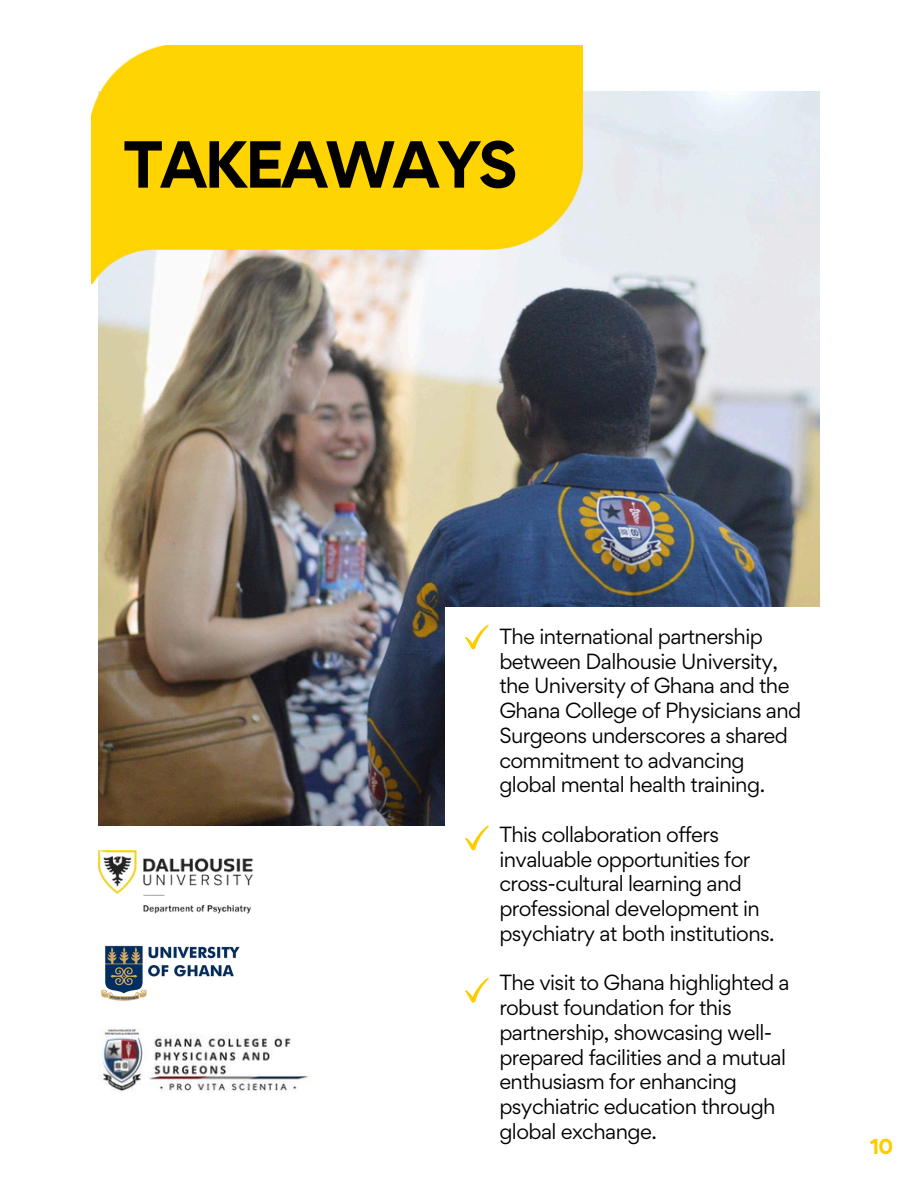
<style>
.page{position:relative;width:918px;height:1188px;background:#fff}
.page>*{position:absolute;margin:0;border:0;box-sizing:border-box;transform-origin:0 0}
.t1{font:700 59.25px "Gordita";letter-spacing:-.05em;color:#000}
.t2{font:19.5px/24.8px "Gordita";letter-spacing:-.03em;color:#000}
.t3{font:700 19.35px "Gordita";color:#fc0}
</style>
<div class="page">
<img style="left:98px;top:92px;width:721px;height:733px">
<div style="left:445px;top:607px;width:381px;height:580px;background:#fff"></div>
<img style="left:92px;top:46px;width:490px;height:237px">
<img style="left:98px;top:850px;width:155px;height:64px">
<img style="left:101px;top:945px;width:139px;height:56px">
<svg style="left:465px;top:625px;width:23px;height:24px"></svg>
<svg style="left:465px;top:825px;width:23px;height:25px"></svg>
<svg style="left:465px;top:978px;width:23px;height:24px"></svg>
<img style="left:102px;top:1029px;width:207px;height:63px">
<p class="t1" style="left:123px;top:125px;width:396px">TAKEAWAYS</p>
<p class="t2" style="left:499px;top:624px;width:304px">The international partnership between Dalhousie University, the University of Ghana and the<br>Ghana College of Physicians and<br>Surgeons underscores a shared commitment to advancing global mental health training.</p>
<p class="t2" style="left:499px;top:822px;width:277px">This collaboration offers invaluable opportunities for cross-cultural learning and professional development in psychiatry at both institutions.</p>
<p class="t2" style="left:499px;top:970px;width:292px">The visit to Ghana highlighted a robust foundation for this partnership, showcasing well&shy;prepared facilities and a mutual enthusiasm for enhancing psychiatric education through global exchange.</p>
<p class="t3" style="left:870px;top:1133px;width:25px">10</p>
</div>
